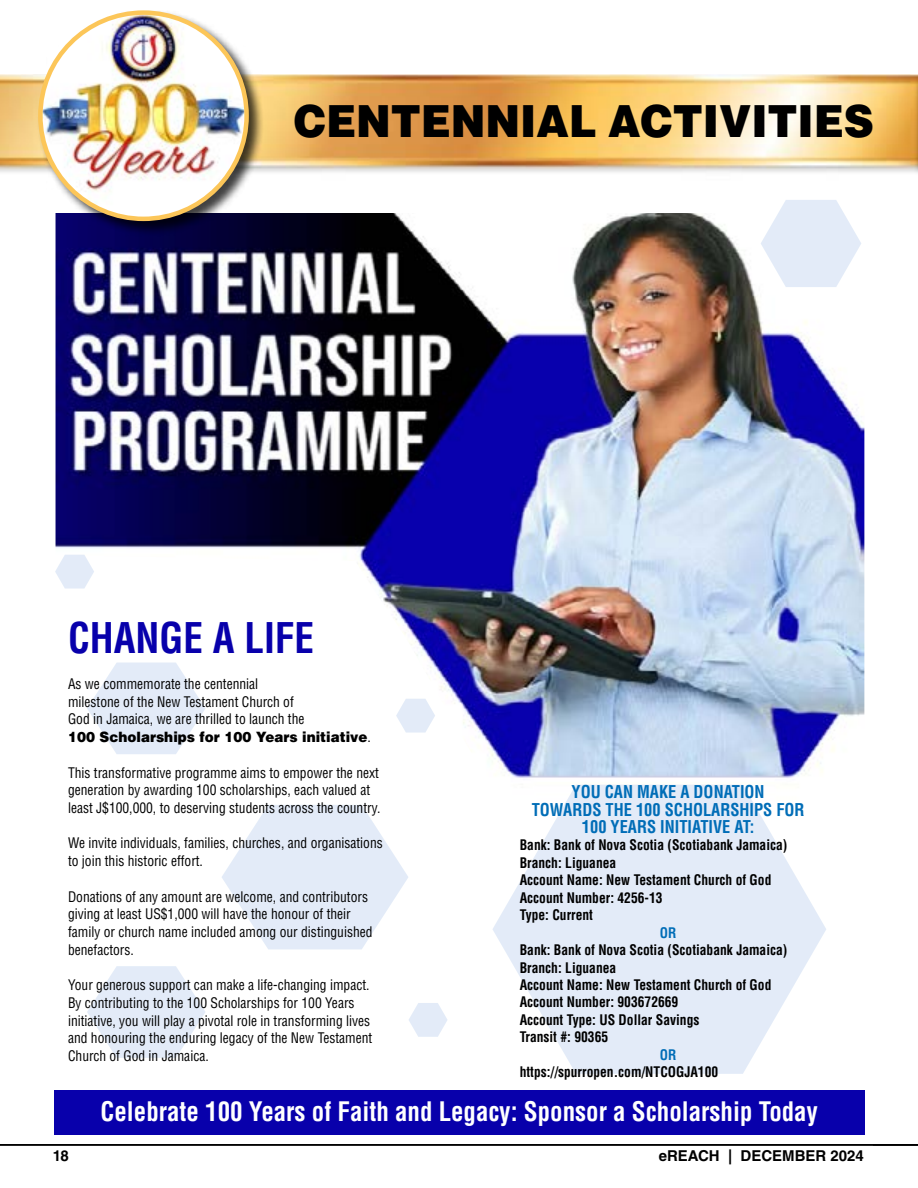
<style>
.page{position:relative;width:918px;height:1188px;background:#fff}
.page>*{position:absolute;margin:0;border:0;box-sizing:border-box;transform-origin:0 0}
.t1{font:900 44.25px "Helvetica LT Std";color:#000;scale:.94 1}
.t2{font:700 condensed 41.25px "Helvetica LT Std";color:#0800ab;scale:.95 1}
.t3{font:700 condensed 26.25px "Helvetica LT Std";color:#fff;scale:.95 1}
.t4{font:700 condensed 17.25px/17.4px "Helvetica LT Std";color:#006db7;text-align:center;scale:.95 1}
.t5{font:700 15px "Helvetica LT Std";color:#000}
.t6{font:condensed 14.25px/17.7px "Helvetica LT Std";color:#000;scale:.95 1}
.t7{font:700 condensed 14.25px/17.4px "Helvetica LT Std";color:#000;scale:.95 1}
.t8{font:700 condensed 14.25px "Helvetica LT Std";color:#006db7;scale:.95 1}
.s1{font-weight:900;font-stretch:normal}
</style>
<div class="page">
<svg style="left:102px;top:1035px;width:89px;height:23px"></svg>
<img style="left:56px;top:213px;width:808px;height:822px">
<img style="left:0;top:74px;width:915px;height:99px">
<div style="left:38px;top:10px;width:226px;height:226px;background:#000;opacity:.75"></div>
<img style="left:40px;top:13px;width:207px;height:206px;border-radius:103px">
<svg style="left:492px;top:785px;width:334px;height:289px;fill:#e3ebf8"></svg>
<svg style="left:222px;top:805px;width:187px;height:144px"></svg>
<svg style="left:87px;top:663px;width:119px;height:91px"></svg>
<svg style="left:761px;top:200px;width:100px;height:87px"></svg>
<svg style="left:55px;top:555px;width:39px;height:34px"></svg>
<svg style="left:396px;top:699px;width:39px;height:34px"></svg>
<svg style="left:409px;top:1003px;width:39px;height:34px"></svg>
<div style="left:54px;top:1090px;width:810px;height:45px;background:#0800ab"></div>
<hr style="left:915px;top:73px;width:3px;height:105px;background:#000;opacity:.75">
<hr style="left:0;top:1144px;width:918px;height:2px;background:#000">
<h1 class="t1" style="left:294px;top:92px;width:619px">CENTENNIAL ACTIVITIES</h1>
<h2 class="t2" style="left:68px;top:612px;width:261px">CHANGE A LIFE</h2>
<p class="t6" style="left:68px;top:675px;width:320px">As we commemorate the centennial<br>milestone of the New Testament Church of<br>God in Jamaica, we are thrilled to launch the<br><span class="s1">100 Scholarships for 100 Years initiative</span>.</p>
<p class="t6" style="left:68px;top:763px;width:330px">This transformative programme aims to empower the next generation by awarding 100 scholarships, each valued at least J$100,000, to deserving students across the country.</p>
<p class="t6" style="left:68px;top:834px;width:333px">We invite individuals, families, churches, and organisations to join this historic effort.</p>
<p class="t6" style="left:68px;top:887px;width:322px">Donations of any amount are welcome, and contributors giving at least US$1,000 will have the honour of their family or church name included among our distinguished benefactors.</p>
<p class="t6" style="left:68px;top:976px;width:322px">Your generous support can make a life-changing impact.<br>By contributing to the 100 Scholarships for 100 Years initiative, you will play a pivotal role in transforming lives and honouring the enduring legacy of the New Testament Church of God in Jamaica.</p>
<p class="t4" style="left:532px;top:783px;width:289px">YOU CAN MAKE A DONATION<br>TOWARDS THE 100 SCHOLARSHIPS FOR<br>100 YEARS INITIATIVE AT:</p>
<p class="t7" style="left:520px;top:836px;width:283px">Bank: Bank of Nova Scotia (Scotiabank Jamaica)<br>Branch: Liguanea<br>Account Name: New Testament Church of God<br>Account Number: 4256-13<br>Type: Current</p>
<p class="t8" style="left:660px;top:924px;width:19px">OR</p>
<p class="t7" style="left:520px;top:941px;width:283px">Bank: Bank of Nova Scotia (Scotiabank Jamaica)<br>Branch: Liguanea<br>Account Name: New Testament Church of God<br>Account Number: 903672669<br>Account Type: US Dollar Savings<br>Transit #: 90365</p>
<p class="t8" style="left:660px;top:1046px;width:19px">OR</p>
<p class="t7" style="left:520px;top:1063px;width:210px">https://spurropen.com/NTCOGJA100</p>
<h3 class="t3" style="left:101px;top:1094px;width:756px">Celebrate 100 Years of Faith and Legacy: Sponsor a Scholarship Today</h3>
<p class="t5" style="left:53px;top:1147px;width:18px">18</p>
<p class="t5" style="left:659px;top:1147px;width:207px">eREACH | DECEMBER 2024</p>
</div>
